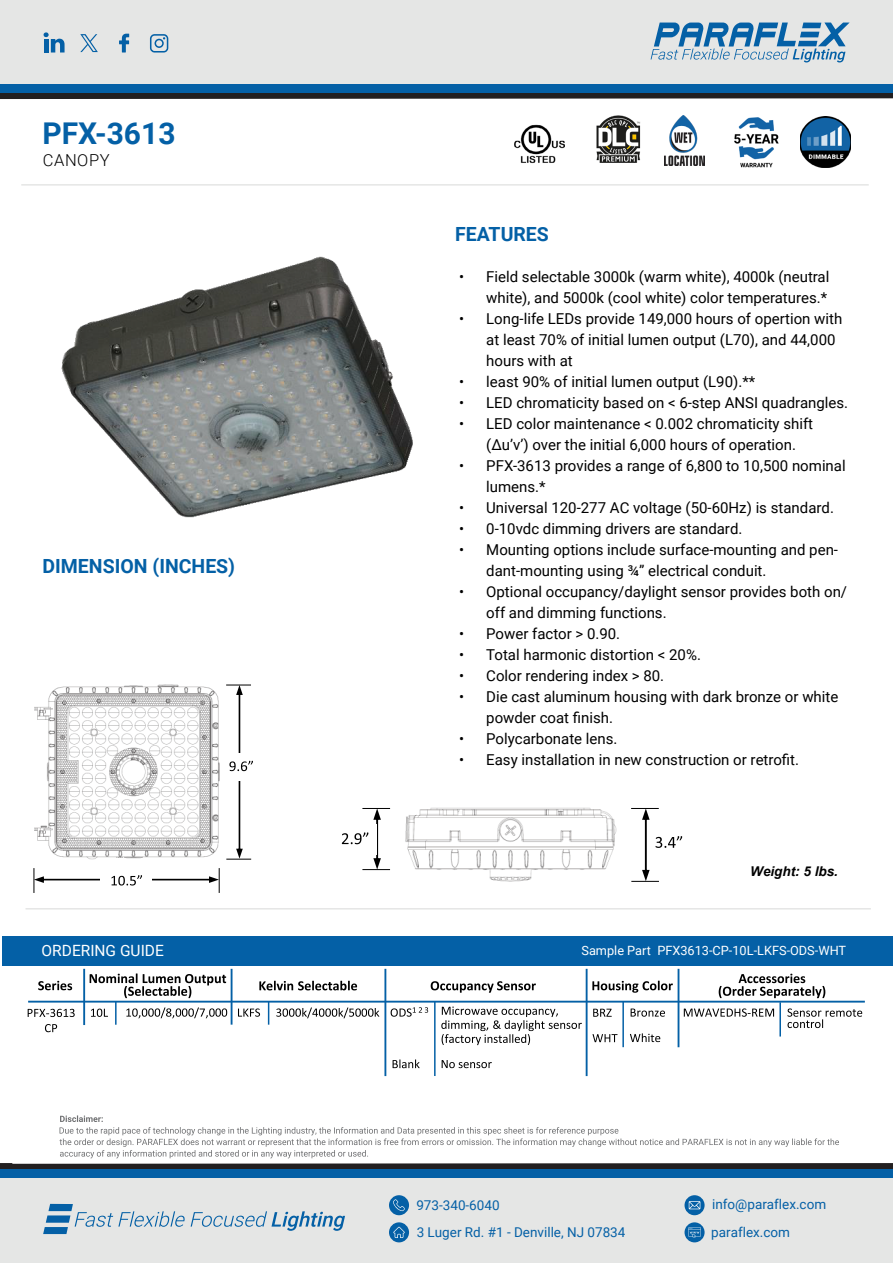
<style>
.page{position:relative;width:893px;height:1263px;background:#fff}
.page>*{position:absolute;margin:0;border:0;box-sizing:border-box;transform-origin:0 0}
.t1{font:700 30px "Roboto";color:#0460a6}
.t2{font:700 19.5px "Roboto";color:#0460a6}
.t3{font:300 16.5px "Roboto";letter-spacing:.035em;color:#000}
.t4{font:15.45px "Roboto";color:#fff}
.t5{font:15px/21px "Roboto";color:#000}
.t6{font:13.5px "Roboto";color:#0460a6}
.t7{font:italic 700 13.5px "Arial";color:#000}
.t8{font:12.75px "Roboto";color:#fff}
</style>
<div class="page">
<img style="left:34px;top:685px;width:186px;height:175px">
<svg style="left:34px;top:868px;width:186px;height:25px"></svg>
<svg style="left:226px;top:685px;width:27px;height:175px"></svg>
<img style="left:405px;top:807px;width:212px;height:74px">
<svg style="left:631px;top:808px;width:51px;height:74px"></svg>
<svg style="left:342px;top:808px;width:48px;height:62px"></svg>
<img style="left:61px;top:256px;width:352px;height:262px">
<hr style="left:26px;top:908px;width:845px;height:1px;background:#e5e6e5">
<svg style="left:28px;top:1009px;width:47px;height:8px"></svg>
<svg style="left:45px;top:1024px;width:12px;height:8px"></svg>
<svg style="left:684px;top:1008px;width:90px;height:9px"></svg>
<svg style="left:91px;top:1008px;width:17px;height:9px"></svg>
<svg style="left:126px;top:1007px;width:101px;height:11px"></svg>
<svg style="left:238px;top:1008px;width:22px;height:9px"></svg>
<svg style="left:38px;top:981px;width:34px;height:9px"></svg>
<svg style="left:259px;top:981px;width:98px;height:9px"></svg>
<svg style="left:276px;top:1007px;width:103px;height:11px"></svg>
<svg style="left:90px;top:973px;width:136px;height:25px"></svg>
<svg style="left:719px;top:974px;width:106px;height:24px"></svg>
<svg style="left:431px;top:981px;width:105px;height:12px"></svg>
<svg style="left:391px;top:1007px;width:37px;height:10px"></svg>
<svg style="left:393px;top:1059px;width:27px;height:9px"></svg>
<svg style="left:593px;top:1009px;width:19px;height:8px"></svg>
<svg style="left:592px;top:1034px;width:25px;height:8px"></svg>
<svg style="left:592px;top:981px;width:81px;height:12px"></svg>
<svg style="left:631px;top:1008px;width:34px;height:9px"></svg>
<svg style="left:630px;top:1033px;width:30px;height:9px"></svg>
<svg style="left:441px;top:1006px;width:141px;height:39px"></svg>
<svg style="left:442px;top:1060px;width:50px;height:8px"></svg>
<svg style="left:787px;top:1008px;width:75px;height:20px"></svg>
<hr style="left:28px;top:1001px;width:837px;height:1px;background:#0460a6">
<hr style="left:83px;top:969px;width:2px;height:56px;background:#0460a6">
<hr style="left:115px;top:1001px;width:2px;height:24px;background:#0460a6">
<hr style="left:231px;top:969px;width:1px;height:56px;background:#0460a6">
<svg style="left:268px;top:1002px;width:1px;height:23px"></svg>
<hr style="left:384px;top:969px;width:2px;height:107px;background:#0460a6">
<hr style="left:434px;top:1001px;width:2px;height:75px;background:#0460a6">
<hr style="left:586px;top:969px;width:2px;height:107px;background:#0460a6">
<hr style="left:622px;top:1001px;width:2px;height:46px;background:#0460a6">
<hr style="left:678px;top:969px;width:1px;height:78px;background:#0460a6">
<hr style="left:779px;top:1002px;width:2px;height:34px;background:#0460a6">
<img style="left:800px;top:117px;width:50px;height:50px">
<img style="left:734px;top:117px;width:45px;height:50px">
<img style="left:664px;top:115px;width:41px;height:50px">
<img style="left:596px;top:116px;width:45px;height:47px">
<img style="left:514px;top:124px;width:51px;height:40px">
<div style="left:2px;top:936px;width:891px;height:29px;background:#0460a6"></div>
<hr style="left:21px;top:184px;width:848px;height:2px;background:#e5e6e5">
<svg style="left:0;top:92px;width:893px;height:7px;background:#27323d"></svg>
<div style="left:0;top:0;width:893px;height:86px;background:#e5e6e5"></div>
<div style="left:0;top:84px;width:893px;height:8px;background:#0460a6"></div>
<svg style="left:651px;top:23px;width:198px;height:39px"></svg>
<svg style="left:43px;top:32px;width:22px;height:21px"></svg>
<svg style="left:119px;top:34px;width:10px;height:19px"></svg>
<svg style="left:80px;top:34px;width:18px;height:18px"></svg>
<svg style="left:150px;top:34px;width:18px;height:19px"></svg>
<svg style="left:0;top:1115px;width:893px;height:54px"></svg>
<div style="left:0;top:1176px;width:893px;height:87px;background:#e5e6e5"></div>
<div style="left:0;top:1169px;width:893px;height:8px;background:#0460a6"></div>
<svg style="left:684px;top:1195px;width:21px;height:20px"></svg>
<svg style="left:689px;top:1201px;width:11px;height:8px"></svg>
<div style="left:684px;top:1222px;width:21px;height:20px;background:#0460a6;border-radius:50%"></div>
<svg style="left:688px;top:1227px;width:13px;height:11px"></svg>
<div style="left:389px;top:1222px;width:20px;height:20px;background:#0460a6;border-radius:50%"></div>
<svg style="left:393px;top:1227px;width:12px;height:11px"></svg>
<div style="left:389px;top:1195px;width:20px;height:20px;background:#0460a6;border-radius:50%"></div>
<svg style="left:393px;top:1199px;width:12px;height:12px"></svg>
<svg style="left:191px;top:1211px;width:154px;height:20px"></svg>
<svg style="left:43px;top:1204px;width:142px;height:30px"></svg>
<h1 class="t1" style="left:43px;top:112px;width:135px">PFX-3613</h1>
<p class="t3" style="left:43px;top:149px;width:68px">CANOPY</p>
<h2 class="t2" style="left:43px;top:553px;width:194px">DIMENSION (INCHES)</h2>
<h2 class="t2" style="left:455px;top:221px;width:95px">FEATURES</h2>
<p class="t5" style="left:459px;top:265px;width:372px;text-align:right">• Field selectable 3000k (warm white), 4000k (neutral white), and 5000k (cool white) color temperatures.*</p>
<p class="t5" style="left:486px;top:307px;width:358px;text-indent:-27px">• Long-life LEDs provide 149,000 hours of opertion with at least 70% of initial lumen output (L70), and 44,000 hours with at</p>
<p class="t5" style="left:459px;top:370px;width:297px">• least 90% of initial lumen output (L90).**</p>
<p class="t5" style="left:459px;top:391px;width:390px">• LED chromaticity based on &lt; 6-step ANSI quadrangles.</p>
<p class="t5" style="left:486px;top:412px;width:328px;text-indent:-27px">• LED color maintenance &lt; 0.002 chromaticity shift (Δu’v’) over the initial 6,000 hours of operation.</p>
<p class="t5" style="left:486px;top:454px;width:361px;text-indent:-27px">• PFX-3613 provides a range of 6,800 to 10,500 nominal lumens.*</p>
<p class="t5" style="left:459px;top:496px;width:376px">• Universal 120-277 AC voltage (50-60Hz) is standard.</p>
<p class="t5" style="left:459px;top:517px;width:285px">• 0-10vdc dimming drivers are standard.</p>
<p class="t5" style="left:486px;top:538px;width:353px;text-indent:-27px">• Mounting options include surface-mounting and pen&shy;dant-mounting using ¾” electrical conduit.</p>
<p class="t5" style="left:486px;top:580px;width:362px;text-indent:-27px">• Optional occupancy/daylight sensor provides both on/ off and dimming functions.</p>
<p class="t5" style="left:459px;top:622px;width:162px">• Power factor &gt; 0.90.</p>
<p class="t5" style="left:459px;top:643px;width:243px">• Total harmonic distortion &lt; 20%.</p>
<p class="t5" style="left:459px;top:664px;width:206px">• Color rendering index &gt; 80.</p>
<p class="t5" style="left:486px;top:685px;width:354px;text-indent:-27px">• Die cast aluminum housing with dark bronze or white powder coat finish.</p>
<p class="t5" style="left:459px;top:727px;width:160px">• Polycarbonate lens.</p>
<p class="t5" style="left:459px;top:748px;width:341px">• Easy installation in new construction or retrofit.</p>
<p class="t7" style="left:750px;top:862px;width:89px">Weight: 5 lbs.</p>
<p class="t4" style="left:42px;top:939px;width:124px">ORDERING GUIDE</p>
<p class="t8" style="left:581px;top:941px;width:266px">Sample Part PFX3613-CP-10L-LKFS-ODS-WHT</p>
<p class="t6" style="left:416px;top:1196px;width:85px">973-340-6040</p>
<p class="t6" style="left:712px;top:1195px;width:116px">info@paraflex.com</p>
<p class="t6" style="left:417px;top:1223px;width:210px">3 Luger Rd. #1 - Denville, NJ 07834</p>
<p class="t6" style="left:711px;top:1222px;width:80px">paraflex.com</p>
</div>
